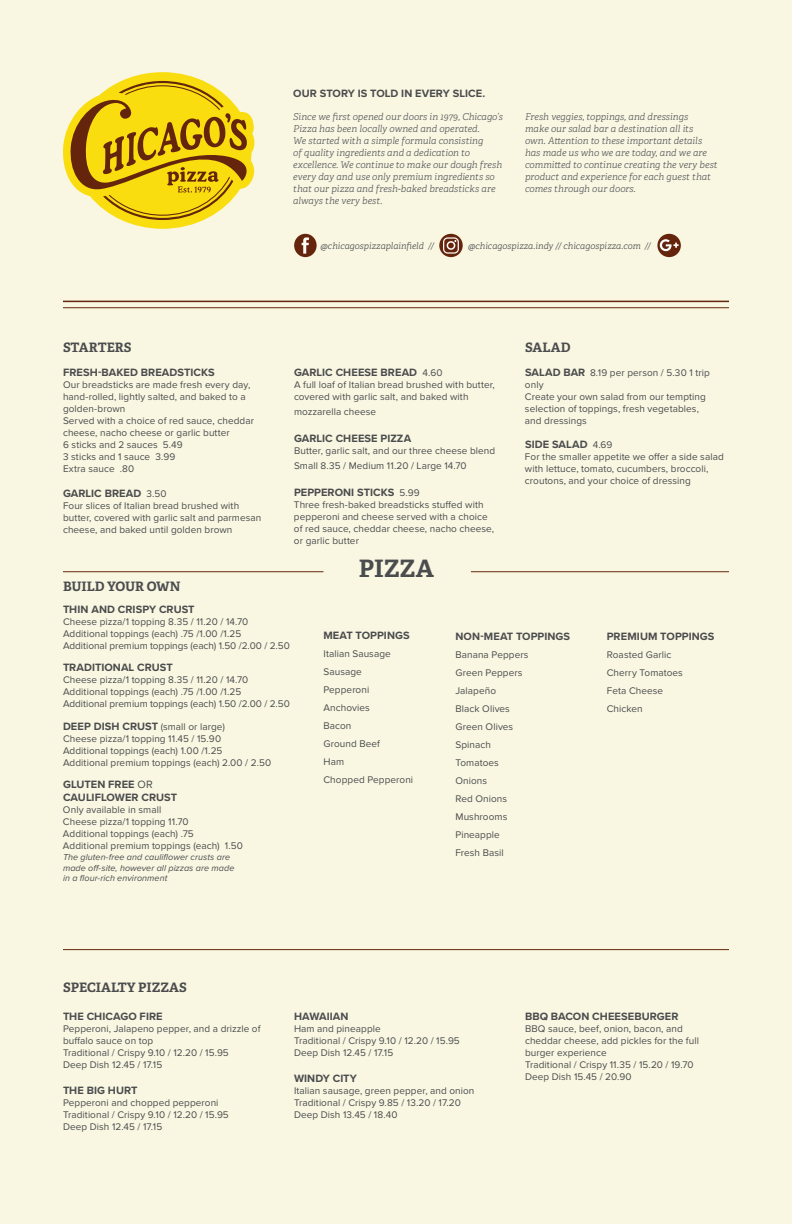
<style>
.page{position:relative;width:792px;height:1224px;background:#f9f6e2}
.page>*{position:absolute;margin:0;border:0;box-sizing:border-box;transform-origin:0 0}
.t1{font:700 24px "Adelle";color:#4b4c4d}
.t2{font:700 13px "Adelle";color:#4b4c4d}
.t3{font:700 11px/13.2px "Proxima Nova";letter-spacing:.005em;color:#4b4c4d}
.t4{font:10px/12px "Proxima Nova";letter-spacing:.005em;color:#4b4c4d}
.t5{font:italic 300 9.5px/12px "Adelle";color:#57585a}
.t6{font:italic 9px/10.8px "Proxima Nova";letter-spacing:.005em;color:#4b4c4d}
.t7{font:italic 300 9px "Adelle";color:#4b4c4d}
.s1{font-weight:400;font-size:10px}
.s2{font-weight:700;font-size:11px}
.s3{font-weight:400}
</style>
<div class="page">
<svg style="left:63px;top:72px;width:191px;height:157px"></svg>
<hr style="left:63px;top:307px;width:666px;height:1px;background:#64250c">
<hr style="left:63px;top:301px;width:666px;height:1px;background:#64250c">
<hr style="left:471px;top:571px;width:258px;height:1px;background:#64250c">
<hr style="left:63px;top:571px;width:260px;height:1px;background:#64250c">
<hr style="left:63px;top:949px;width:666px;height:1px;background:#64250c">
<svg style="left:439px;top:234px;width:24px;height:23px"></svg>
<svg style="left:443px;top:237px;width:16px;height:17px"></svg>
<div style="left:294px;top:234px;width:23px;height:23px;background:#64250c;border-radius:50%"></div>
<svg style="left:302px;top:237px;width:7px;height:17px"></svg>
<div style="left:657px;top:234px;width:24px;height:23px;background:#64250c;border-radius:50%"></div>
<svg style="left:660px;top:239px;width:19px;height:12px"></svg>
<p class="t3" style="left:293px;top:87px;width:193px">OUR STORY IS TOLD IN EVERY SLICE.</p>
<p class="t5" style="left:293px;top:111px;width:211px">Since we first opened our doors in 1979, Chicago’s Pizza has been locally owned and operated.<br>We started with a simple formula consisting<br>of quality ingredients and a dedication to excellence. We continue to make our dough fresh every day and use only premium ingredients so that our pizza and fresh-baked breadsticks are always the very best.</p>
<p class="t5" style="left:525px;top:110px;width:194px">Fresh veggies, toppings, and dressings<br>make our salad bar a destination all its<br>own. Attention to these important details has made us who we are today, and we are committed to continue creating the very best product and experience for each guest that comes through our doors.</p>
<p class="t7" style="left:320px;top:240px;width:115px">@chicagospizzaplainfield //</p>
<p class="t7" style="left:468px;top:240px;width:184px">@chicagospizza.indy // chicagospizza.com //</p>
<h2 class="t2" style="left:63px;top:338px;width:70px">STARTERS</h2>
<p class="t3" style="left:63px;top:365px;width:153px">FRESH-BAKED BREADSTICKS</p>
<p class="t4" style="left:63px;top:379px;width:193px">Our breadsticks are made fresh every day, hand-rolled, lightly salted, and baked to a golden-brown<br>Served with a choice of red sauce, cheddar cheese, nacho cheese or garlic butter<br>6 sticks and 2 sauces 5.49<br>3 sticks and 1 sauce 3.99<br>Extra sauce .80</p>
<p class="t3" style="left:63px;top:487px;width:105px">GARLIC BREAD <span class="s1">3.50</span></p>
<p class="t4" style="left:63px;top:500px;width:200px">Four slices of Italian bread brushed with butter, covered with garlic salt and parmesan cheese, and baked until golden brown</p>
<p class="t3" style="left:294px;top:366px;width:150px">GARLIC CHEESE BREAD <span class="s1">4.60</span></p>
<p class="t4" style="left:294px;top:379px;width:202px">A full loaf of Italian bread brushed with butter, covered with garlic salt, and baked with</p>
<p class="t4" style="left:294px;top:405px;width:84px">mozzarella cheese</p>
<p class="t3" style="left:294px;top:432px;width:119px">GARLIC CHEESE PIZZA</p>
<p class="t4" style="left:294px;top:444px;width:203px;line-height:14.4px">Butter, garlic salt, and our three cheese blend<br>Small 8.35 / Medium 11.20 / Large 14.70</p>
<p class="t3" style="left:294px;top:486px;width:127px">PEPPERONI STICKS <span class="s1">5.99</span></p>
<p class="t4" style="left:294px;top:499px;width:202px">Three fresh-baked breadsticks stuffed with pepperoni and cheese served with a choice of red sauce, cheddar cheese, nacho cheese, or garlic butter</p>
<h1 class="t1" style="left:359px;top:551px;width:77px">PIZZA</h1>
<h2 class="t2" style="left:525px;top:338px;width:47px">SALAD</h2>
<p class="t4" style="left:525px;top:367px;width:186px"><span class="s2">SALAD BAR</span> 8.19 per person / 5.30 1 trip only<br>Create your own salad from our tempting selection of toppings, fresh vegetables, and dressings</p>
<p class="t3" style="left:525px;top:437px;width:89px">SIDE SALAD <span class="s1">4.69</span></p>
<p class="t4" style="left:525px;top:451px;width:200px">For the smaller appetite we offer a side salad with lettuce, tomato, cucumbers, broccoli, croutons, and your choice of dressing</p>
<h2 class="t2" style="left:63px;top:577px;width:119px">BUILD YOUR OWN</h2>
<p class="t3" style="left:63px;top:603px;width:133px">THIN AND CRISPY CRUST</p>
<p class="t4" style="left:63px;top:616px;width:228px">Cheese pizza/1 topping 8.35 / 11.20 / 14.70<br>Additional toppings (each) .75 /1.00 /1.25<br>Additional premium toppings (each) 1.50 /2.00 / 2.50</p>
<p class="t3" style="left:63px;top:661px;width:111px">TRADITIONAL CRUST</p>
<p class="t4" style="left:63px;top:674px;width:228px">Cheese pizza/1 topping 8.35 / 11.20 / 14.70<br>Additional toppings (each) .75 /1.00 /1.25<br>Additional premium toppings (each) 1.50 /2.00 / 2.50</p>
<p class="t4" style="left:63px;top:720px;width:210px"><span class="s2">DEEP DISH CRUST</span> (small or large)<br>Cheese pizza/1 topping 11.45 / 15.90<br>Additional toppings (each) 1.00 /1.25<br>Additional premium toppings (each) 2.00 / 2.50</p>
<p class="t3" style="left:63px;top:777px;width:116px">GLUTEN FREE <span class="s3">OR<br></span>CAULIFLOWER CRUST</p>
<p class="t4" style="left:63px;top:804px;width:181px">Only available in small<br>Cheese pizza/1 topping 11.70<br>Additional toppings (each) .75<br>Additional premium toppings (each) 1.50</p>
<p class="t6" style="left:63px;top:851px;width:173px">The gluten-free and cauliflower crusts are made off-site, however all pizzas are made in a flour-rich environment</p>
<p class="t3" style="left:323px;top:629px;width:88px">MEAT TOPPINGS</p>
<p class="t4" style="left:323px;top:645px;width:91px;line-height:18px">Italian Sausage<br>Sausage<br>Pepperoni<br>Anchovies<br>Bacon<br>Ground Beef<br>Ham<br>Chopped Pepperoni</p>
<p class="t3" style="left:455px;top:629px;width:116px">NON-MEAT TOPPINGS</p>
<p class="t4" style="left:455px;top:645px;width:75px;line-height:18px">Banana Peppers<br>Green Peppers<br>Jalapeño<br>Black Olives<br>Green Olives<br>Spinach<br>Tomatoes<br>Onions<br>Red Onions<br>Mushrooms<br>Pineapple<br>Fresh Basil</p>
<p class="t3" style="left:607px;top:629px;width:109px">PREMIUM TOPPINGS</p>
<p class="t4" style="left:607px;top:645px;width:78px;line-height:18px">Roasted Garlic<br>Cherry Tomatoes<br>Feta Cheese<br>Chicken</p>
<h2 class="t2" style="left:63px;top:978px;width:125px">SPECIALTY PIZZAS</h2>
<p class="t3" style="left:63px;top:1010px;width:101px">THE CHICAGO FIRE</p>
<p class="t4" style="left:63px;top:1023px;width:199px">Pepperoni, Jalapeno pepper, and a drizzle of buffalo sauce on top<br>Traditional / Crispy 9.10 / 12.20 / 15.95<br>Deep Dish 12.45 / 17.15</p>
<p class="t3" style="left:63px;top:1083px;width:76px">THE BIG HURT</p>
<p class="t4" style="left:63px;top:1096px;width:167px">Pepperoni and chopped pepperoni<br>Traditional / Crispy 9.10 / 12.20 / 15.95<br>Deep Dish 12.45 / 17.15</p>
<p class="t3" style="left:294px;top:1010px;width:56px">HAWAIIAN</p>
<p class="t4" style="left:294px;top:1023px;width:167px">Ham and pineapple<br>Traditional / Crispy 9.10 / 12.20 / 15.95<br>Deep Dish 12.45 / 17.15</p>
<p class="t3" style="left:294px;top:1071px;width:65px">WINDY CITY</p>
<p class="t4" style="left:294px;top:1084px;width:182px">Italian sausage, green pepper, and onion<br>Traditional / Crispy 9.85 / 13.20 / 17.20<br>Deep Dish 13.45 / 18.40</p>
<p class="t3" style="left:525px;top:1010px;width:155px">BBQ BACON CHEESEBURGER</p>
<p class="t4" style="left:525px;top:1023px;width:175px">BBQ sauce, beef, onion, bacon, and cheddar cheese, add pickles for the full burger experience<br>Traditional / Crispy 11.35 / 15.20 / 19.70<br>Deep Dish 15.45 / 20.90</p>
</div>
